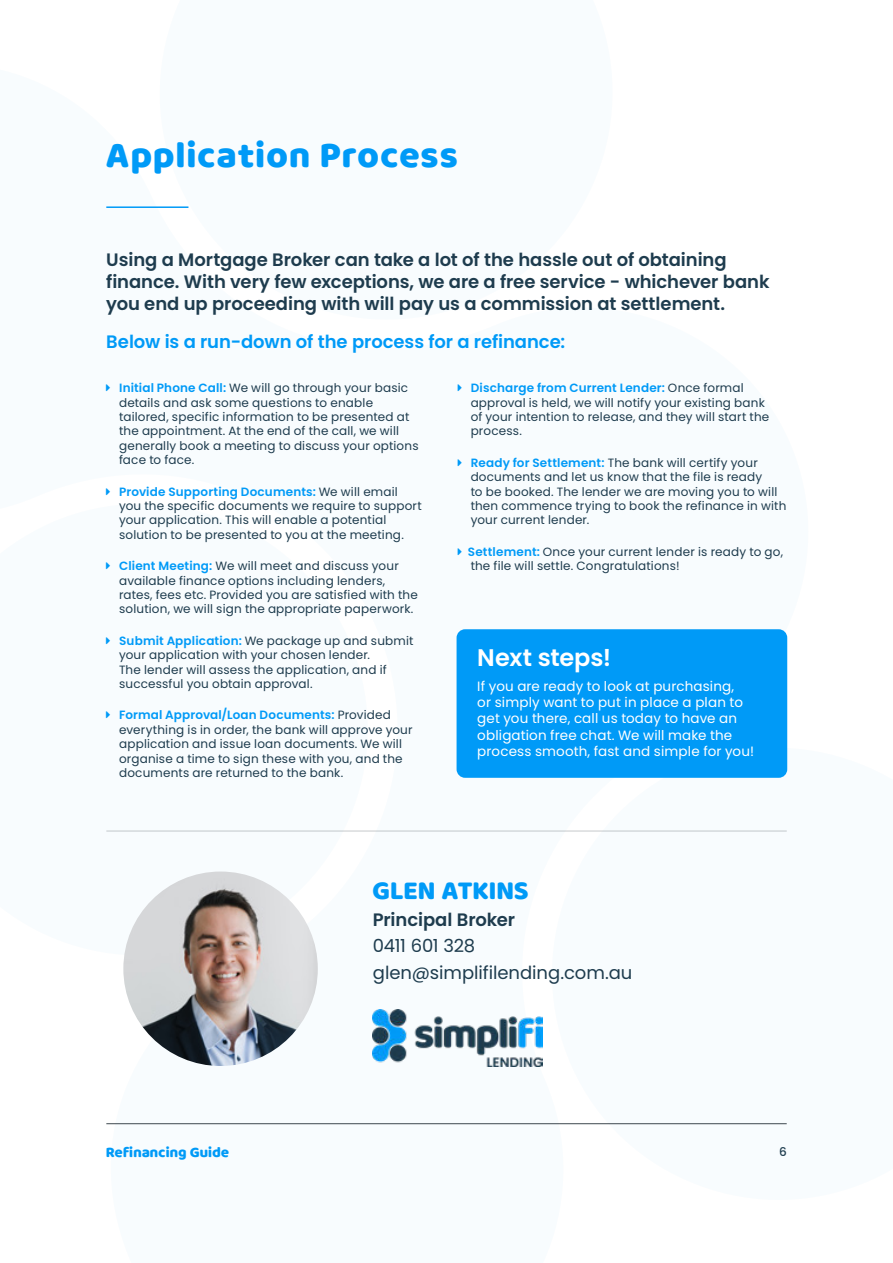
<style>
.page{position:relative;width:893px;height:1263px;background:#fff}
.page>*{position:absolute;margin:0;border:0;box-sizing:border-box;transform-origin:0 0}
.t1{font:37.5px "Quentin Pro";letter-spacing:.06em;color:#009af7}
.t2{font:27px "Quentin Pro";letter-spacing:.05em;color:#009af7}
.t3{font:600 24px "Poppins";letter-spacing:-.005em;color:#fff}
.t4{font:600 18px/21.6px "Poppins";letter-spacing:-.005em;color:#1e3c4e}
.t5{font:600 18px "Poppins";letter-spacing:-.005em;color:#009af7}
.t6{font:18px/26.5px "Poppins";letter-spacing:-.005em;color:#1e3c4e}
.t7{font:15px "Quentin Pro";letter-spacing:.05em;color:#009af7}
.t8{font:13.5px/16.2px "Poppins";letter-spacing:.01em;color:#fff}
.t9{font:12px/14.4px "Poppins";letter-spacing:.015em;color:#1e3c4e}
.t10{font:500 12px "Poppins";color:#1e3c4e}
.s1{font-weight:600;color:#009af7}
</style>
<div class="page">
<hr style="left:106px;top:206px;width:82px;height:2px;background:#009af7">
<hr style="left:106px;top:831px;width:681px;height:1px;background:#3e484f">
<img style="left:123px;top:871px;width:195px;height:195px;border-radius:97px">
<img style="left:373px;top:1009px;width:170px;height:57px">
<div style="left:457px;top:629px;width:330px;height:149px;background:#009af7;border-radius:9px"></div>
<hr style="left:106px;top:1123px;width:681px;height:1px;background:#3e484f">
<h1 class="t1" style="left:106px;top:140px;width:353px">Application Process</h1>
<h3 class="t4" style="left:106px;top:249px;width:665px">Using a Mortgage Broker can take a lot of the hassle out of obtaining finance. With very few exceptions, we are a free service - whichever bank you end up proceeding with will pay us a commission at settlement.</h3>
<h3 class="t5" style="left:106px;top:331px;width:460px">Below is a run-down of the process for a refinance:</h3>
<p class="t9" style="left:119px;top:381px;width:301px"><span class="s1">Initial Phone Call:</span> We will go through your basic details and ask some questions to enable tailored, specific information to be presented at the appointment. At the end of the call, we will generally book a meeting to discuss your options face to face.</p>
<p class="t9" style="left:119px;top:484px;width:304px"><span class="s1">Provide Supporting Documents:</span> We will email you the specific documents we require to support your application. This will enable a potential solution to be presented to you at the meeting.</p>
<p class="t9" style="left:119px;top:559px;width:300px"><span class="s1">Client Meeting:</span> We will meet and discuss your available finance options including lenders, rates, fees etc. Provided you are satisfied with the solution, we will sign the appropriate paperwork.</p>
<p class="t9" style="left:119px;top:633px;width:296px"><span class="s1">Submit Application:</span> We package up and submit your application with your chosen lender.<br>The lender will assess the application, and if successful you obtain approval.</p>
<p class="t9" style="left:119px;top:708px;width:295px"><span class="s1">Formal Approval/Loan Documents:</span> Provided everything is in order, the bank will approve your application and issue loan documents. We will organise a time to sign these with you, and the documents are returned to the bank.</p>
<p class="t9" style="left:471px;top:381px;width:300px"><span class="s1">Discharge from Current Lender:</span> Once formal approval is held, we will notify your existing bank of your intention to release, and they will start the process.</p>
<p class="t9" style="left:471px;top:455px;width:317px"><span class="s1">Ready for Settlement:</span> The bank will certify your documents and let us know that the file is ready<br>to be booked. The lender we are moving you to will then commence trying to book the refinance in with your current lender.</p>
<p class="t9" style="left:468px;top:544px;width:317px"><span class="s1">Settlement:</span> Once your current lender is ready to go, the file will settle. Congratulations!</p>
<h3 class="t3" style="left:477px;top:643px;width:136px">Next steps!</h3>
<p class="t8" style="left:477px;top:678px;width:278px">If you are ready to look at purchasing,<br>or simply want to put in place a plan to get you there, call us today to have an obligation free chat. We will make the process smooth, fast and simple for you!</p>
<h2 class="t2" style="left:373px;top:880px;width:157px">GLEN ATKINS</h2>
<h3 class="t4" style="left:373px;top:909px;width:144px">Principal Broker</h3>
<h3 class="t6" style="left:373px;top:933px;width:261px">0411 601 328 glen@simplifilending.com.au</h3>
<p class="t7" style="left:106px;top:1146px;width:124px">Refinancing Guide</p>
<p class="t10" style="left:779px;top:1144px;width:9px">6</p>
</div>
